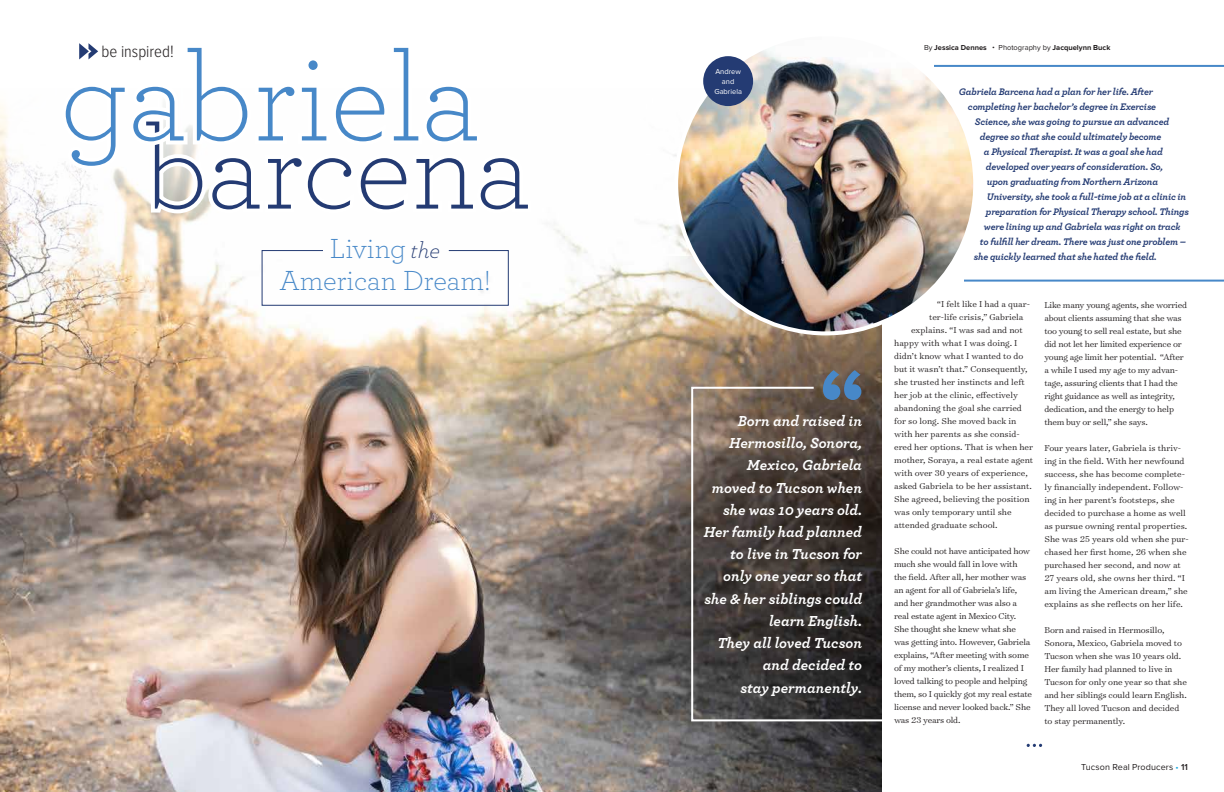
<style>
.page{position:relative;width:1224px;height:792px;background:#fff}
.page>*{position:absolute;margin:0;border:0;box-sizing:border-box;transform-origin:0 0}
.t1{font:300 126.8px "Archer Pro";color:#4788c8}
.t2{font:300 119.2px "Archer Pro";letter-spacing:-.01em;color:#243b73}
.t3{font:700 103.7px "Proxima Nova";color:#4788c8}
.t4{font:300 29px/31.6px "Archer Pro";color:#4788c8;text-align:center}
.t5{font:300 17px "Proxima Nova Cond";color:#231f20}
.t6{font:italic 700 15.2px/22.2px "Archer Pro";color:#fff;text-align:right}
.t7{font:italic 700 10px "Archer Pro";letter-spacing:-.02em;color:#243b73}
.t8{font:300 9.8px/13px "Surveyor Text";letter-spacing:-.01em;color:#231f20}
.t9{font:9px "Proxima Nova";letter-spacing:.01em;color:#231f20}
.t10{font:700 7.5px "Proxima Nova";color:#231f20}
.t11{font:7.5px/10px "Proxima Nova";color:#fff;text-align:center}
.s1{font-style:italic;font-size:23px;color:#243b73}
.s2{font-weight:400}
.s3{font-weight:900}
.s4{color:#19a8e0}
.s5{font-weight:600}
</style>
<div class="page">
<img style="left:0;top:333px;width:662px;height:459px">
<svg style="left:0;top:86px;width:706px;height:247px"></svg>
<svg style="left:662px;top:256px;width:220px;height:536px;background:#7b7066"></svg>
<img style="left:676px;top:34px;width:299px;height:299px;border-radius:150px">
<svg style="left:58px;top:43px;width:478px;height:174px"></svg>
<svg style="left:690px;top:386px;width:192px;height:336px;background:#48403c"></svg>
<hr style="left:964px;top:280px;width:260px;height:2px;background:#4788c8">
<hr style="left:934px;top:65px;width:290px;height:2px;background:#4788c8">
<svg style="left:1027px;top:744px;width:15px;height:3px"></svg>
<svg style="left:261px;top:250px;width:248px;height:56px"></svg>
<div style="left:703px;top:56px;width:50px;height:50px;background:#243b73;border-radius:50%"></div>
<h3 class="t5" style="left:101px;top:43px;width:74px">be inspired!</h3>
<h1 class="t1" style="left:60px;top:15px;width:423px">gabriela</h1>
<h2 class="t2" style="left:145px;top:91px;width:388px">barcena</h2>
<h3 class="t4" style="left:279px;top:231px;width:213px">Living <span class="s1">the<br></span>American Dream!</h3>
<p class="t11" style="left:714px;top:67px;width:29px">Andrew and<br>Gabriela</p>
<h3 class="t3" style="left:819px;top:359px;width:49px">“</h3>
<p class="t6" style="left:704px;top:408px;width:160px">Born and raised in<br>Hermosillo, Sonora,<br>Mexico, Gabriela moved to Tucson when she was 10 years old.<br>Her family had planned to live in Tucson for only one year so that she &amp; her siblings could learn English.<br>They all loved Tucson and decided to<br>stay permanently.</p>
<p class="t10" style="left:924px;top:44px;width:188px"><span class="s2">By</span> Jessica Dennes <span class="s3">·</span> <span class="s2">Photography by</span> Jacquelynn Buck</p>
<p class="t7" style="left:959px;top:83px;width:195px">Gabriela Barcena had a plan for her life. After</p>
<p class="t7" style="left:968px;top:98px;width:190px">completing her bachelor’s degree in Exercise</p>
<p class="t7" style="left:975px;top:113px;width:196px">Science, she was going to pursue an advanced</p>
<p class="t7" style="left:980px;top:128px;width:183px">degree so that she could ultimately become</p>
<p class="t7" style="left:984px;top:143px;width:180px">a Physical Therapist. It was a goal she had</p>
<p class="t7" style="left:986px;top:158px;width:178px">developed over years of consideration. So,</p>
<p class="t7" style="left:987px;top:173px;width:173px">upon graduating from Northern Arizona</p>
<p class="t7" style="left:987px;top:188px;width:201px">University, she took a full-time job at a clinic in</p>
<p class="t7" style="left:986px;top:203px;width:204px">preparation for Physical Therapy school. Things</p>
<p class="t7" style="left:984px;top:218px;width:198px">were lining up and Gabriela was right on track</p>
<p class="t7" style="left:980px;top:233px;width:208px">to fulfill her dream. There was just one problem –</p>
<p class="t7" style="left:974px;top:248px;width:184px">she quickly learned that she hated the field.</p>
<p class="t8" style="left:937px;top:297px;width:94px">“I felt like I had a quar-</p>
<p class="t8" style="left:929px;top:310px;width:96px">ter-life crisis,” Gabriela</p>
<p class="t8" style="left:911px;top:323px;width:113px">explains. “I was sad and not</p>
<p class="t8" style="left:894px;top:336px;width:125px">happy with what I was doing. I</p>
<p class="t8" style="left:894px;top:349px;width:131px">didn’t know what I wanted to do</p>
<p class="t8" style="left:894px;top:362px;width:135px">but it wasn’t that.” Consequently,</p>
<p class="t8" style="left:894px;top:375px;width:132px">she trusted her instincts and left</p>
<p class="t8" style="left:894px;top:388px;width:125px">her job at the clinic, effectively</p>
<p class="t8" style="left:894px;top:401px;width:129px">abandoning the goal she carried</p>
<p class="t8" style="left:894px;top:414px;width:124px">for so long. She moved back in</p>
<p class="t8" style="left:894px;top:427px;width:127px">with her parents as she consid-</p>
<p class="t8" style="left:894px;top:440px;width:140px">ered her options. That is when her</p>
<p class="t8" style="left:894px;top:453px;width:140px">mother, Soraya, a real estate agent</p>
<p class="t8" style="left:894px;top:466px;width:135px">with over 30 years of experience,</p>
<p class="t8" style="left:894px;top:479px;width:139px">asked Gabriela to be her assistant.</p>
<p class="t8" style="left:894px;top:492px;width:137px">She agreed, believing the position</p>
<p class="t8" style="left:894px;top:505px;width:119px">was only temporary until she</p>
<p class="t8" style="left:894px;top:518px;width:105px">attended graduate school.</p>
<p class="t8" style="left:894px;top:544px;width:139px">She could not have anticipated how much she would fall in love with the field. After all, her mother was an agent for all of Gabriela’s life, and her grandmother was also a real estate agent in Mexico City.<br>She thought she knew what she was getting into. However, Gabriela explains, “After meeting with some of my mother’s clients, I realized I loved talking to people and helping them, so I quickly got my real estate license and never looked back.” She was 23 years old.</p>
<p class="t8" style="left:1044px;top:298px;width:144px">Like many young agents, she worried about clients assuming that she was too young to sell real estate, but she did not let her limited experience or young age limit her potential. “After a while I used my age to my advan&shy;tage, assuring clients that I had the right guidance as well as integrity, dedication, and the energy to help them buy or sell,” she says.</p>
<p class="t8" style="left:1044px;top:441px;width:146px">Four years later, Gabriela is thriv&shy;ing in the field. With her newfound success, she has become complete&shy;ly financially independent. Follow&shy;ing in her parent’s footsteps, she decided to purchase a home as well as pursue owning rental properties.<br>She was 25 years old when she pur&shy;chased her first home, 26 when she purchased her second, and now at 27 years old, she owns her third. “I am living the American dream,” she explains as she reflects on her life.</p>
<p class="t8" style="left:1044px;top:623px;width:144px">Born and raised in Hermosillo,<br>Sonora, Mexico, Gabriela moved to<br>Tucson when she was 10 years old.<br>Her family had planned to live in<br>Tucson for only one year so that she and her siblings could learn English.<br>They all loved Tucson and decided to stay permanently.</p>
<p class="t9" style="left:1081px;top:762px;width:108px">Tucson Real Producers <span class="s4">•</span> <span class="s5">11</span></p>
</div>
